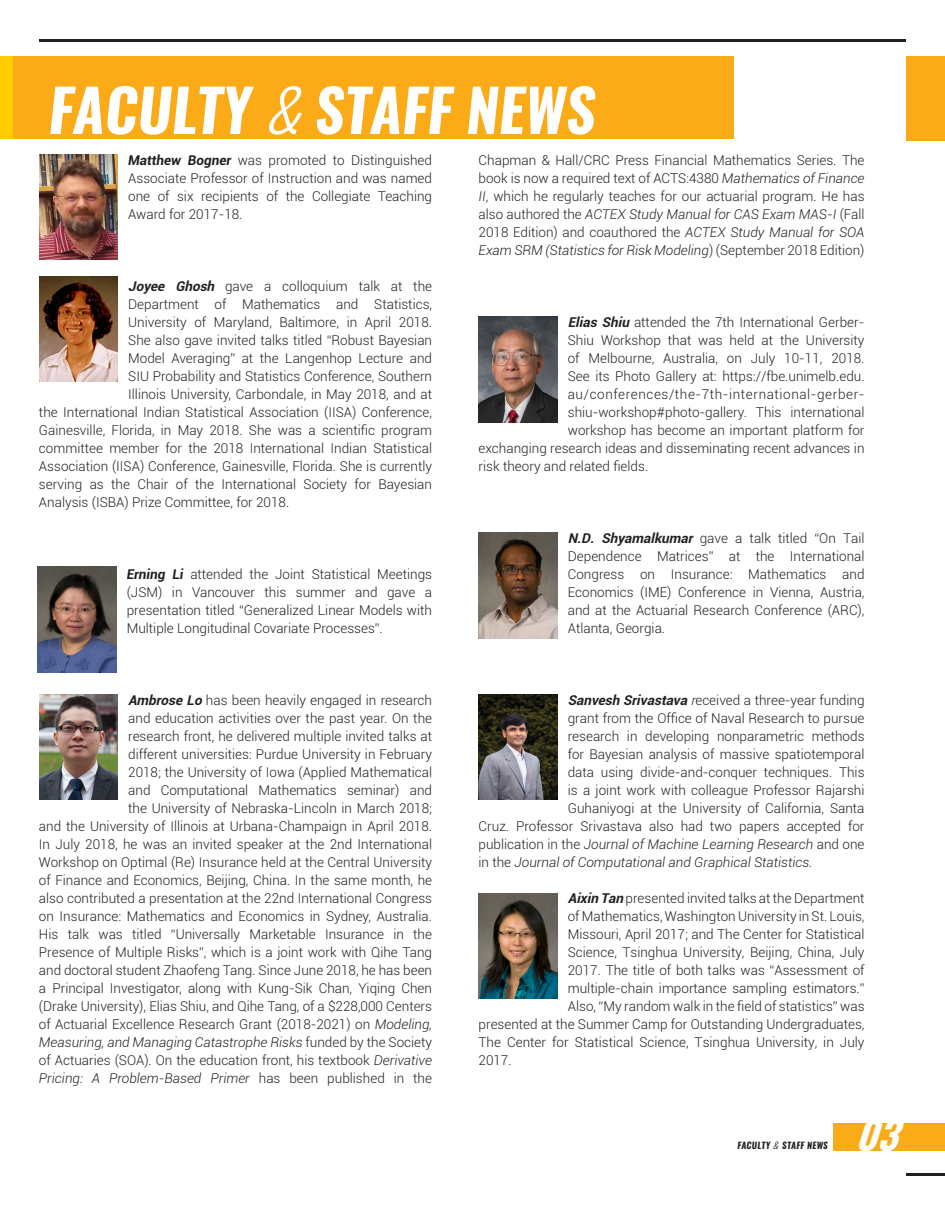
<style>
.page{position:relative;width:945px;height:1215px;background:#fff}
.page>*{position:absolute;margin:0;border:0;box-sizing:border-box;transform-origin:0 0}
.t1{font:italic 700 58.5px "Oswald";color:#fff}
.t2{font:italic 700 39.15px "Oswald";color:#fff}
.t3{font:300 13.5px/18px "Roboto";color:#231f20;text-align:justify}
.t4{font:italic 300 13.5px "Roboto";color:#231f20}
.t5{font:300 13.5px "Roboto";letter-spacing:.045em;color:#231f20}
.t6{font:italic 700 9px "Oswald";letter-spacing:.03em;color:#231f20}
.s1{font-weight:300}
.s2{font-weight:700;font-style:italic}
.s3{font-style:italic}
.s4{font-style:normal}
</style>
<div class="page">
<div style="left:833px;top:1123px;width:112px;height:27px;background:#fbab18"></div>
<div style="left:0;top:56px;width:14px;height:83px;background:#ffcd02"></div>
<div style="left:14px;top:56px;width:720px;height:83px;background:#fbab18"></div>
<div style="left:906px;top:56px;width:39px;height:84px;background:#fbab18"></div>
<hr style="left:39px;top:39px;width:867px;height:3px;background:#231f20">
<hr style="left:906px;top:1173px;width:39px;height:3px;background:#231f20">
<img style="left:479px;top:317px;width:78px;height:105px">
<img style="left:479px;top:694px;width:78px;height:106px">
<img style="left:39px;top:695px;width:79px;height:105px">
<img style="left:39px;top:154px;width:79px;height:106px">
<img style="left:40px;top:276px;width:78px;height:106px">
<img style="left:38px;top:567px;width:78px;height:105px">
<img style="left:479px;top:533px;width:78px;height:105px">
<img style="left:479px;top:894px;width:78px;height:105px">
<h1 class="t1" style="left:48px;top:69px;width:549px">FACULTY <span class="s1">&amp;</span>STAFF NEWS</h1>
<p class="t3" style="left:128px;top:150px;width:305px"><span class="s2">Matthew Bogner</span> was promoted to Distinguished Associate Professor of Instruction and was named one of six recipients of the Collegiate Teaching Award for 2017-18.</p>
<p class="t3" style="left:128px;top:276px;width:305px"><span class="s2">Joyee Ghosh</span> gave a colloquium talk at the</p>
<p class="t3" style="left:128px;top:294px;width:305px">Department of Mathematics and Statistics,</p>
<p class="t3" style="left:128px;top:312px;width:305px">University of Maryland, Baltimore, in April 2018.</p>
<p class="t3" style="left:128px;top:330px;width:305px">She also gave invited talks titled “Robust Bayesian</p>
<p class="t3" style="left:128px;top:348px;width:305px">Model Averaging” at the Langenhop Lecture and</p>
<p class="t3" style="left:128px;top:366px;width:305px">SIU Probability and Statistics Conference, Southern</p>
<p class="t3" style="left:128px;top:384px;width:305px">Illinois University, Carbondale, in May 2018, and at</p>
<p class="t3" style="left:39px;top:402px;width:395px">the International Indian Statistical Association (IISA) Conference,</p>
<p class="t3" style="left:39px;top:420px;width:395px">Gainesville, Florida, in May 2018. She was a scientific program</p>
<p class="t3" style="left:39px;top:438px;width:395px">committee member for the 2018 International Indian Statistical</p>
<p class="t3" style="left:39px;top:456px;width:395px">Association (IISA) Conference, Gainesville, Florida. She is currently</p>
<p class="t3" style="left:39px;top:474px;width:395px">serving as the Chair of the International Society for Bayesian</p>
<p class="t3" style="left:39px;top:492px;width:252px">Analysis (ISBA) Prize Committee, for 2018.</p>
<p class="t3" style="left:127px;top:564px;width:307px"><span class="s2">Erning Li</span> attended the Joint Statistical Meetings (JSM) in Vancouver this summer and gave a presentation titled “Generalized Linear Models with Multiple Longitudinal Covariate Processes”.</p>
<p class="t3" style="left:39px;top:690px;width:395px;text-align:right"><span class="s2">AmbroseLo</span> has been heavily engaged in research<br>and education activities over the past year. On the<br>research front, he delivered multiple invited talks at<br>different universities: Purdue University in February<br>2018; the University of Iowa (Applied Mathematical<br>and Computational Mathematics seminar) and<br>the University of Nebraska-Lincoln in March 2018;<br>and the University of Illinois at Urbana-Champaign in April 2018.<br>In July 2018, he was an invited speaker at the 2nd International Workshop on Optimal (Re) Insurance held at the Central University of Finance and Economics, Beijing, China. In the same month, he also contributed a presentation at the 22nd International Congress on Insurance: Mathematics and Economics in Sydney, Australia.<br>His talk was titled “Universally Marketable Insurance in the Presence of Multiple Risks”, which is a joint work with Qihe Tang and doctoral student Zhaofeng Tang. Since June 2018, he has been a Principal Investigator, along with Kung-Sik Chan, Yiqing Chen (Drake University), Elias Shiu, and Qihe Tang, of a $228,000 Centers of Actuarial Excellence Research Grant (2018-2021) on <span class="s3">Modeling, Measuring, and Managing Catastrophe Risks</span> funded by the Society of Actuaries (SOA). On the education front, his textbook <span class="s3">Derivative Pricing: A Problem-Based Primer</span> has been published in the</p>
<p class="t3" style="left:479px;top:150px;width:388px">Chapman &amp; Hall/CRC Press Financial Mathematics Series. The book is now a required text of ACTS:4380 <span class="s3">Mathematics of Finance II</span>, which he regularly teaches for our actuarial program. He has also authored the <span class="s3">ACTEX Study Manual for CAS Exam MAS-I</span> (Fall 2018 Edition) and coauthored the <span class="s3">ACTEX Study Manual for SOA Exam SRM (Statistics for Risk Modeling</span>) (September 2018 Edition)</p>
<p class="t3" style="left:568px;top:312px;width:298px"><span class="s2">Elias Shiu</span> attended the 7th International Gerber-</p>
<p class="t3" style="left:568px;top:330px;width:298px">Shiu Workshop that was held at the University</p>
<p class="t3" style="left:568px;top:348px;width:298px">of Melbourne, Australia, on July 10-11, 2018.</p>
<p class="t3" style="left:568px;top:366px;width:298px">See its Photo Gallery at: https://fbe.unimelb.edu.</p>
<p class="t5" style="left:568px;top:385px;width:298px">au/conferences/the-7th-international-gerber-</p>
<p class="t3" style="left:568px;top:402px;width:298px">shiu-workshop#photo-gallery. This international</p>
<p class="t3" style="left:568px;top:420px;width:298px">workshop has become an important platform for</p>
<p class="t3" style="left:479px;top:438px;width:387px">exchanging research ideas and disseminating recent advances in</p>
<p class="t3" style="left:479px;top:456px;width:171px">risk theory and related fields.</p>
<p class="t3" style="left:568px;top:528px;width:298px"><span class="s2">N.D. Shyamalkumar</span> gave a talk titled “On Tail Dependence Matrices” at the International Congress on Insurance: Mathematics and Economics (IME) Conference in Vienna, Austria, and at the Actuarial Research Conference (ARC), Atlanta, Georgia.</p>
<p class="t3" style="left:568px;top:690px;width:298px"><span class="s2">Sanvesh Srivastava</span> <span class="s3">r</span>eceived a three-year funding</p>
<p class="t3" style="left:568px;top:708px;width:298px">grant from the Office of Naval Research to pursue</p>
<p class="t3" style="left:568px;top:726px;width:298px">research in developing nonparametric methods</p>
<p class="t3" style="left:568px;top:744px;width:298px">for Bayesian analysis of massive spatiotemporal</p>
<p class="t3" style="left:568px;top:762px;width:298px">data using divide-and-conquer techniques. This</p>
<p class="t3" style="left:568px;top:780px;width:298px">is a joint work with colleague Professor Rajarshi</p>
<p class="t3" style="left:568px;top:798px;width:298px">Guhaniyogi at the University of California, Santa</p>
<p class="t3" style="left:479px;top:816px;width:387px">Cruz. Professor Srivastava also had two papers accepted for</p>
<p class="t4" style="left:479px;top:834px;width:387px"><span class="s4">publication in the</span> Journal of Machine Learning Research <span class="s4">and one</span></p>
<p class="t4" style="left:479px;top:852px;width:335px"><span class="s4">in the</span> Journal of Computational and Graphical Statistics.</p>
<p class="t3" style="left:568px;top:888px;width:298px"><span class="s2">Aixin Tan</span> presented invited talks at the Department</p>
<p class="t3" style="left:568px;top:906px;width:298px">of Mathematics, Washington University in St. Louis,</p>
<p class="t3" style="left:568px;top:924px;width:298px">Missouri, April 2017; and The Center for Statistical</p>
<p class="t3" style="left:568px;top:942px;width:298px">Science, Tsinghua University, Beijing, China, July</p>
<p class="t3" style="left:568px;top:960px;width:298px">2017. The title of both talks was “Assessment of</p>
<p class="t3" style="left:568px;top:978px;width:298px">multiple-chain importance sampling estimators.”</p>
<p class="t3" style="left:568px;top:996px;width:298px">Also, “My random walk in the field of statistics” was</p>
<p class="t3" style="left:479px;top:1014px;width:388px">presented at the Summer Camp for Outstanding Undergraduates,</p>
<p class="t3" style="left:479px;top:1032px;width:387px">The Center for Statistical Science, Tsinghua University, in July</p>
<p class="t3" style="left:479px;top:1050px;width:35px">2017.</p>
<p class="t6" style="left:737px;top:1139px;width:92px">FACULTY <span class="s1">&amp;</span> STAFF NEWS</p>
<h2 class="t2" style="left:856px;top:1108px;width:56px">03</h2>
</div>
